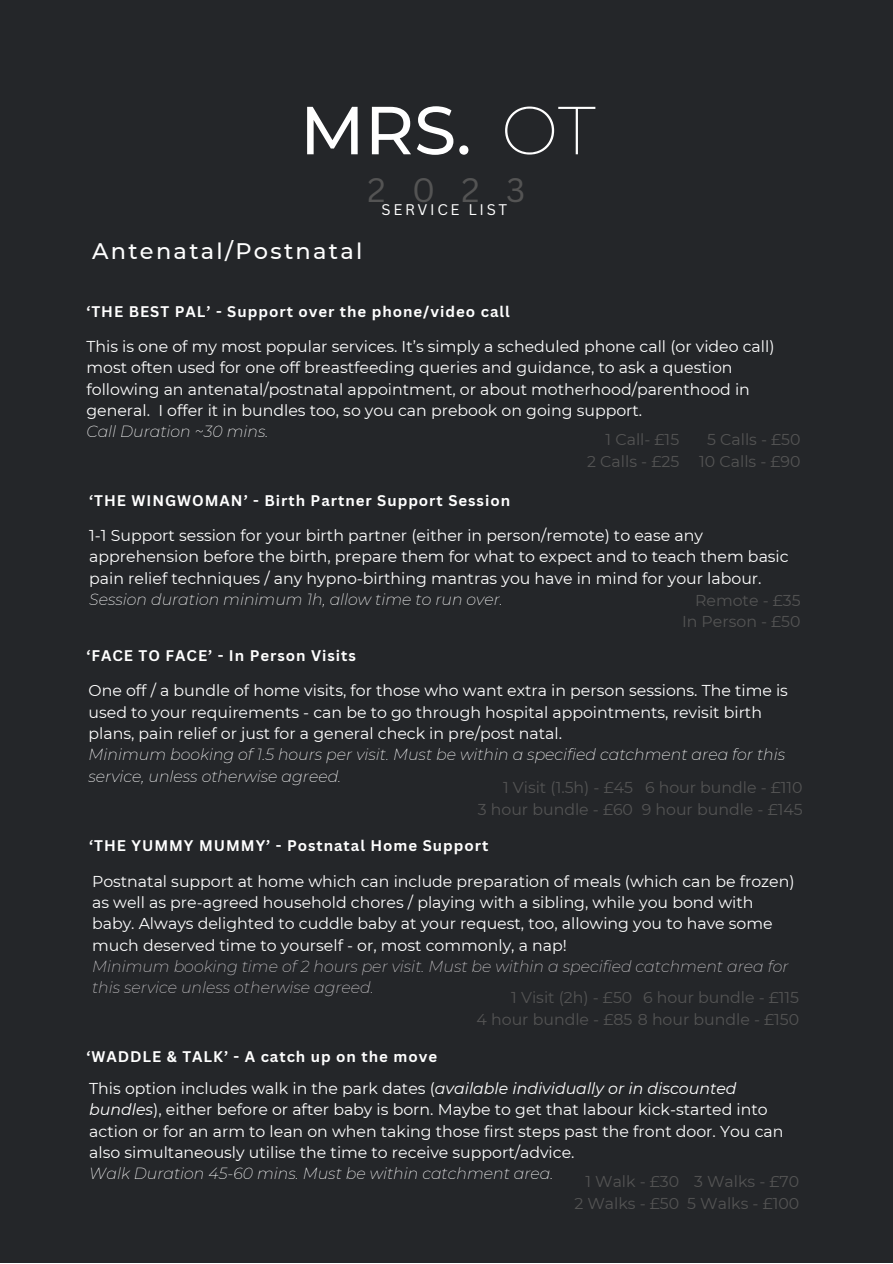
<style>
.page{position:relative;width:893px;height:1264px;background:#fff}
.page>*{position:absolute;margin:0;border:0;box-sizing:border-box;transform-origin:0 0}
.t1{font:500 67.8px "Montserrat";color:#fff}
.t2{font:33px "Canva Sans";color:#545454}
.t3{font:500 22.5px "Montserrat";letter-spacing:.1em;color:#fff}
.t4{font:15.75px/21.3px "Montserrat";color:#fff}
.t5{font:15.75px/21.3px "Montserrat";color:#545454;text-align:right}
.t6{font:italic 200 15.75px/21.3px "Montserrat";color:#fff}
.t7{font:italic 200 15.75px/21.3px "Montserrat";color:#d1ced1}
.t8{font:700 15px "Canva Sans";letter-spacing:.065em;color:#fff}
.t9{font:15px "Canva Sans";letter-spacing:.175em;color:#fff}
.s1{font-weight:200}
.s2{font-style:italic}
</style>
<div class="page">
<div style="left:0;top:0;width:892px;height:1262px;background:#242629"></div>
<h1 class="t1" style="left:300px;top:89px;width:297px">MRS. <span class="s1">OT</span></h1>
<h2 class="t2" style="left:367px;top:167px;width:159px">2023</h2>
<p class="t9" style="left:381px;top:199px;width:127px">SERVICE LIST</p>
<h3 class="t3" style="left:92px;top:237px;width:272px">Antenatal/Postnatal</h3>
<p class="t8" style="left:86px;top:300px;width:425px">‘THE BEST PAL’ - Support over the phone/video call</p>
<p class="t4" style="left:86px;top:335px;width:689px">This is one of my most popular services. It’s simply a scheduled phone call (or video call) most often used for one off breastfeeding queries and guidance, to ask a question following an antenatal/postnatal appointment, or about motherhood/parenthood in general. I offer it in bundles too, so you can prebook on going support.</p>
<p class="t6" style="left:86px;top:421px;width:183px">Call Duration ~30 mins.</p>
<p class="t5" style="left:587px;top:429px;width:93px">1 Call- £15<br>2 Calls - £25</p>
<p class="t5" style="left:699px;top:429px;width:103px;text-align:center">5 Calls - £50<br>10 Calls - £90</p>
<p class="t8" style="left:89px;top:489px;width:422px">‘THE WINGWOMAN’ - Birth Partner Support Session</p>
<p class="t4" style="left:89px;top:524px;width:701px">1-1 Support session for your birth partner (either in person/remote) to ease any apprehension before the birth, prepare them for what to expect and to teach them basic pain relief techniques / any hypno-birthing mantras you have in mind for your labour.</p>
<p class="t6" style="left:89px;top:588px;width:415px">Session duration minimum 1h, allow time to run over.</p>
<p class="t5" style="left:682px;top:589px;width:120px">Remote - £35<br>In Person - £50</p>
<p class="t8" style="left:86px;top:645px;width:271px">‘FACE TO FACE’ - In Person Visits</p>
<p class="t4" style="left:89px;top:680px;width:700px">One off / a bundle of home visits, for those who want extra in person sessions. The time is used to your requirements - can be to go through hospital appointments, revisit birth plans, pain relief or just for a general check in pre/post natal.</p>
<p class="t6" style="left:89px;top:744px;width:698px">Minimum booking of 1.5 hours per visit. Must be within a specified catchment area for this service, unless otherwise agreed.</p>
<p class="t5" style="left:478px;top:776px;width:157px">1 Visit (1.5h) - £45<br>3 hour bundle - £60</p>
<p class="t5" style="left:641px;top:776px;width:162px;text-align:left">6 hour bundle - £110<br>9 hour bundle - £145</p>
<p class="t8" style="left:89px;top:835px;width:400px">‘THE YUMMY MUMMY’ - Postnatal Home Support</p>
<p class="t4" style="left:92px;top:870px;width:704px">Postnatal support at home which can include preparation of meals (which can be frozen) as well as pre-agreed household chores / playing with a sibling, while you bond with baby. Always delighted to cuddle baby at your request, too, allowing you to have some much deserved time to yourself - or, most commonly, a nap!</p>
<p class="t7" style="left:92px;top:955px;width:697px">Minimum booking time of 2 hours per visit. Must be within a specified catchment area for this service unless otherwise agreed.</p>
<p class="t5" style="left:476px;top:986px;width:324px">6 hour bundle - £115<br>4 hour bundle - £85 8 hour bundle - £150</p>
<p class="t5" style="left:511px;top:986px;width:123px">1 Visit (2h) - £50</p>
<p class="t8" style="left:86px;top:1045px;width:352px">‘WADDLE &amp; TALK’ - A catch up on the move</p>
<p class="t4" style="left:89px;top:1077px;width:695px">This option includes walk in the park dates (<span class="s2">available individually or in discounted bundles</span>), either before or after baby is born. Maybe to get that labour kick-started into action or for an arm to lean on when taking those first steps past the front door. You can also simultaneously utilise the time to receive support/advice.</p>
<p class="t6" style="left:89px;top:1162px;width:465px">Walk Duration 45-60 mins. Must be within catchment area.</p>
<p class="t5" style="left:574px;top:1170px;width:106px">1 Walk - £30<br>2 Walks - £50</p>
<p class="t5" style="left:687px;top:1170px;width:113px;text-align:center">3 Walks - £70<br>5 Walks - £100</p>
</div>
